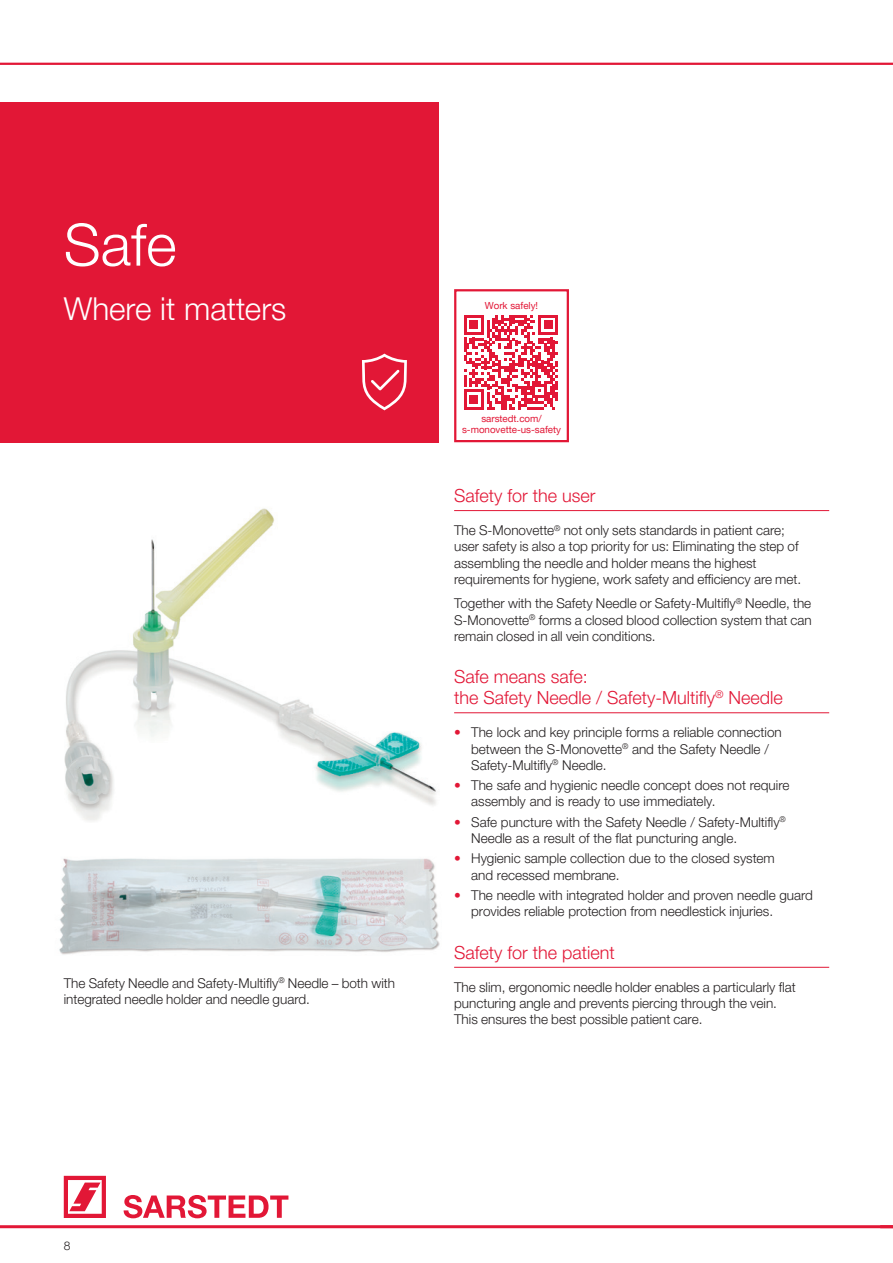
<style>
.page{position:relative;width:893px;height:1263px;background:#fff}
.page>*{position:absolute;margin:0;border:0;box-sizing:border-box;transform-origin:0 0}
.t1{font:300 58.5px "Helvetica Neue LTW1 G";color:#fff}
.t2{font:300 31.5px "Helvetica Neue LTW1 G";color:#fff}
.t3{font:300 18px/21px "Helvetica Neue LTW1 G";color:#e21736}
.t4{font:300 13.5px/16.2px "Helvetica Neue LTW1 G";color:#231f20}
.t5{font:300 12px "Helvetica Neue LTW1 G";color:#231f20}
.t6{font:9.75px/11.7px "Helvetica Neue LTW1 G";color:#e21736;text-align:center}
.s1{color:#e21736}
</style>
<div class="page">
<hr style="left:0;top:63px;width:893px;height:2px;background:#e21736">
<hr style="left:0;top:1225px;width:893px;height:3px;background:#e21736">
<svg style="left:880px;top:1225px;width:13px;height:1px"></svg>
<svg style="left:64px;top:1176px;width:42px;height:42px"></svg>
<svg style="left:124px;top:1195px;width:164px;height:23px"></svg>
<img style="left:64px;top:508px;width:407px;height:313px">
<img style="left:59px;top:858px;width:381px;height:97px">
<hr style="left:454px;top:510px;width:375px;height:1px;background:#e21736">
<hr style="left:454px;top:712px;width:375px;height:1px;background:#e21736">
<hr style="left:454px;top:967px;width:375px;height:1px;background:#e21736">
<div style="left:0;top:102px;width:439px;height:340px;background:#e21736"></div>
<svg style="left:362px;top:354px;width:45px;height:56px"></svg>
<div style="left:454px;top:289px;width:115px;height:153px;border:2px solid #e21736"></div>
<svg style="left:464px;top:315px;width:94px;height:94px"></svg>
<h1 class="t1" style="left:64px;top:209px;width:114px">Safe</h1>
<h2 class="t2" style="left:64px;top:290px;width:224px">Where it matters</h2>
<p class="t4" style="left:64px;top:975px;width:333px">The Safety Needle and Safety-Multifly<sup>®</sup> Needle – both with integrated needle holder and needle guard.</p>
<p class="t6" style="left:485px;top:300px;width:55px">Work safely!</p>
<p class="t6" style="left:462px;top:412px;width:101px">sarstedt.com/ s-monovette-us-safety</p>
<h3 class="t3" style="left:454px;top:485px;width:143px">Safety for the user</h3>
<p class="t4" style="left:454px;top:522px;width:349px">The S-Monovette<sup>®</sup> not only sets standards in patient care; user safety is also a top priority for us: Eliminating the step of assembling the needle and holder means the highest requirements for hygiene, work safety and efficiency are met.</p>
<p class="t4" style="left:454px;top:595px;width:359px;text-align:justify">Together with the Safety Needle or Safety-Multifly<sup>®</sup> Needle, the S-Monovette<sup>®</sup> forms a closed blood collection system that can remain closed in all vein conditions.</p>
<h3 class="t3" style="left:454px;top:666px;width:330px">Safe means safe:<br>the Safety Needle / Safety-Multifly<sup>®</sup> Needle</h3>
<p class="t4" style="left:471px;top:724px;width:312px;text-indent:-17px"><span class="s1">•</span> The lock and key principle forms a reliable connection between the S-Monovette<sup>®</sup> and the Safety Needle /<br>Safety-Multifly<sup>®</sup> Needle.</p>
<p class="t4" style="left:471px;top:777px;width:320px;text-indent:-17px"><span class="s1">•</span> The safe and hygienic needle concept does not require assembly and is ready to use immediately.</p>
<p class="t4" style="left:471px;top:814px;width:316px;text-indent:-17px"><span class="s1">•</span> Safe puncture with the Safety Needle / Safety-Multifly<sup>®<br></sup>Needle as a result of the flat puncturing angle.</p>
<p class="t4" style="left:471px;top:850px;width:305px;text-indent:-17px"><span class="s1">•</span> Hygienic sample collection due to the closed system and recessed membrane.</p>
<p class="t4" style="left:471px;top:887px;width:343px;text-indent:-17px"><span class="s1">•</span> The needle with integrated holder and proven needle guard provides reliable protection from needlestick injuries.</p>
<h3 class="t3" style="left:454px;top:942px;width:162px">Safety for the patient</h3>
<p class="t4" style="left:454px;top:979px;width:343px">The slim, ergonomic needle holder enables a particularly flat puncturing angle and prevents piercing through the vein.<br>This ensures the best possible patient care.</p>
<p class="t5" style="left:64px;top:1238px;width:8px">8</p>
</div>
